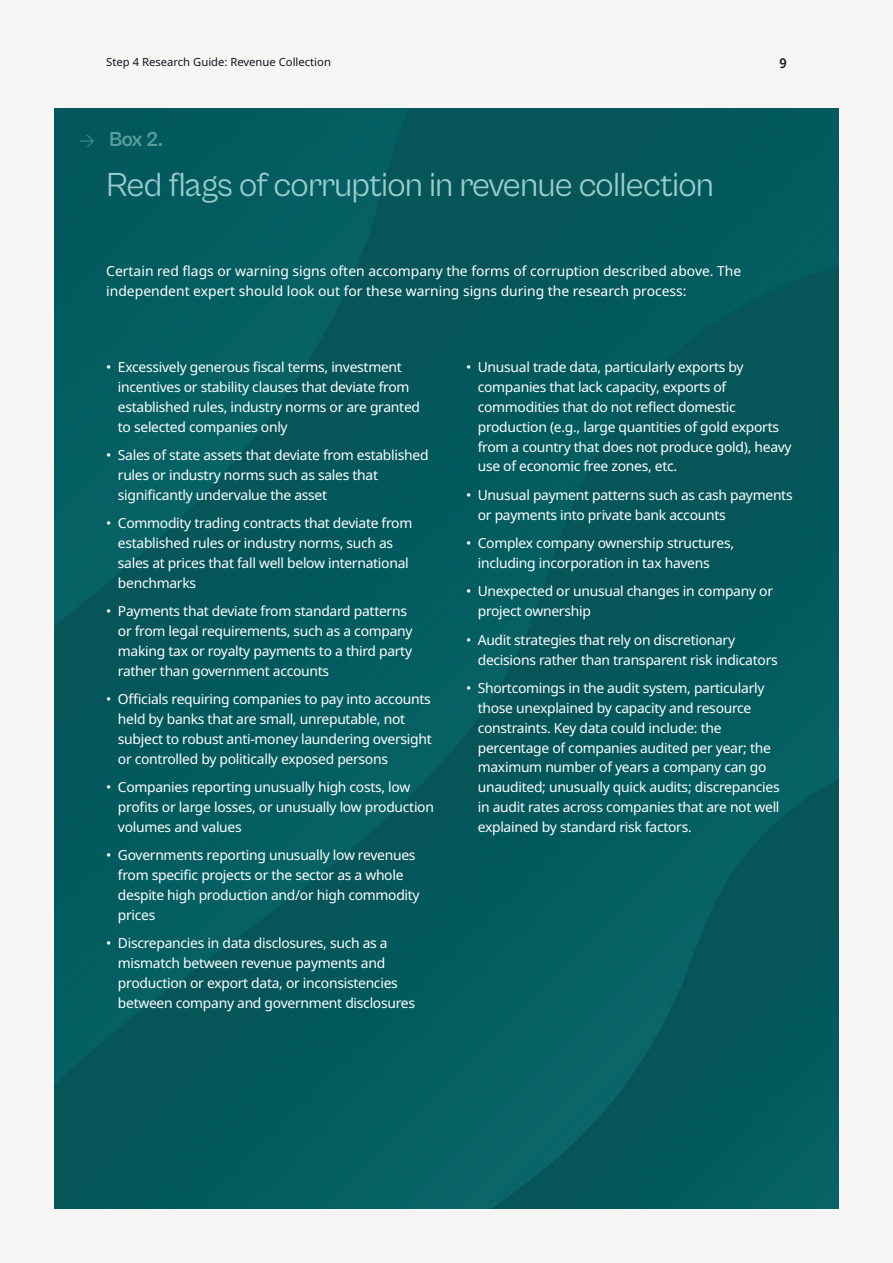
<style>
.page{position:relative;width:893px;height:1263px;background:#f8f5f5}
.page>*{position:absolute;margin:0;border:0;box-sizing:border-box;transform-origin:0 0}
.t1{font:34.5px "Cabinet Grotesk";letter-spacing:-.025em;color:#9acccb}
.t2{font:700 21px "Cabinet Grotesk";color:#589c9e}
.t3{font:13.8px/19.8px "Noto Sans";letter-spacing:-.02em;color:#fff}
.t4{font:13.8px/19.8px "Noto Sans";color:#fff}
.t5{font:600 13.5px "Noto Sans";color:#0d1720;scale:.94 1}
.t6{font:11.25px "Noto Sans";color:#0d1720}
.s1{font-family:"DIN";font-weight:300;font-size:15px}
</style>
<div class="page">
<div style="left:54px;top:108px;width:785px;height:1101px;background:#04595e"></div>
<p class="t6" style="left:106px;top:56px;width:226px">Step 4 Research Guide: Revenue Collection</p>
<p class="t2" style="left:80px;top:128px;width:85px"><span class="s1">&gt;</span> Box 2.</p>
<p class="t1" style="left:106px;top:167px;width:609px">Red flags of corruption in revenue collection</p>
<p class="t4" style="left:106px;top:261px;width:636px">Certain red flags or warning signs often accompany the forms of corruption described above. The independent expert should look out for these warning signs during the research process:</p>
<p class="t5" style="left:779px;top:56px;width:9px">9</p>
<p class="t3" style="left:118px;top:357px;width:304px;text-indent:-12px">• Excessively generous fiscal terms, investment incentives or stability clauses that deviate from established rules, industry norms or are granted to selected companies only</p>
<p class="t3" style="left:118px;top:445px;width:312px;text-indent:-12px">• Sales of state assets that deviate from established rules or industry norms such as sales that significantly undervalue the asset</p>
<p class="t3" style="left:118px;top:514px;width:296px;text-indent:-12px">• Commodity trading contracts that deviate from established rules or industry norms, such as sales at prices that fall well below international benchmarks</p>
<p class="t3" style="left:118px;top:602px;width:296px;text-indent:-12px">• Payments that deviate from standard patterns or from legal requirements, such as a company making tax or royalty payments to a third party rather than government accounts</p>
<p class="t3" style="left:118px;top:690px;width:315px;text-indent:-12px">• Officials requiring companies to pay into accounts held by banks that are small, unreputable, not subject to robust anti-money laundering oversight or controlled by politically exposed persons</p>
<p class="t3" style="left:118px;top:778px;width:318px;text-indent:-12px">• Companies reporting unusually high costs, low profits or large losses, or unusually low production volumes and values</p>
<p class="t3" style="left:118px;top:846px;width:303px;text-indent:-12px">• Governments reporting unusually low revenues from specific projects or the sector as a whole despite high production and/or high commodity prices</p>
<p class="t3" style="left:118px;top:934px;width:299px;text-indent:-12px">• Discrepancies in data disclosures, such as a mismatch between revenue payments and production or export data, or inconsistencies between company and government disclosures</p>
<p class="t3" style="left:478px;top:357px;width:315px;text-indent:-12px">• Unusual trade data, particularly exports by companies that lack capacity, exports of commodities that do not reflect domestic production (e.g., large quantities of gold exports from a country that does not produce gold), heavy use of economic free zones, etc.</p>
<p class="t3" style="left:478px;top:485px;width:316px;text-indent:-12px">• Unusual payment patterns such as cash payments or payments into private bank accounts</p>
<p class="t3" style="left:478px;top:533px;width:258px;text-indent:-12px">• Complex company ownership structures, including incorporation in tax havens</p>
<p class="t3" style="left:478px;top:582px;width:297px;text-indent:-12px">• Unexpected or unusual changes in company or project ownership</p>
<p class="t3" style="left:478px;top:630px;width:301px;text-indent:-12px">• Audit strategies that rely on discretionary decisions rather than transparent risk indicators</p>
<p class="t3" style="left:478px;top:678px;width:303px;text-indent:-12px">• Shortcomings in the audit system, particularly those unexplained by capacity and resource constraints. Key data could include: the percentage of companies audited per year; the maximum number of years a company can go unaudited; unusually quick audits; discrepancies in audit rates across companies that are not well explained by standard risk factors.</p>
</div>
